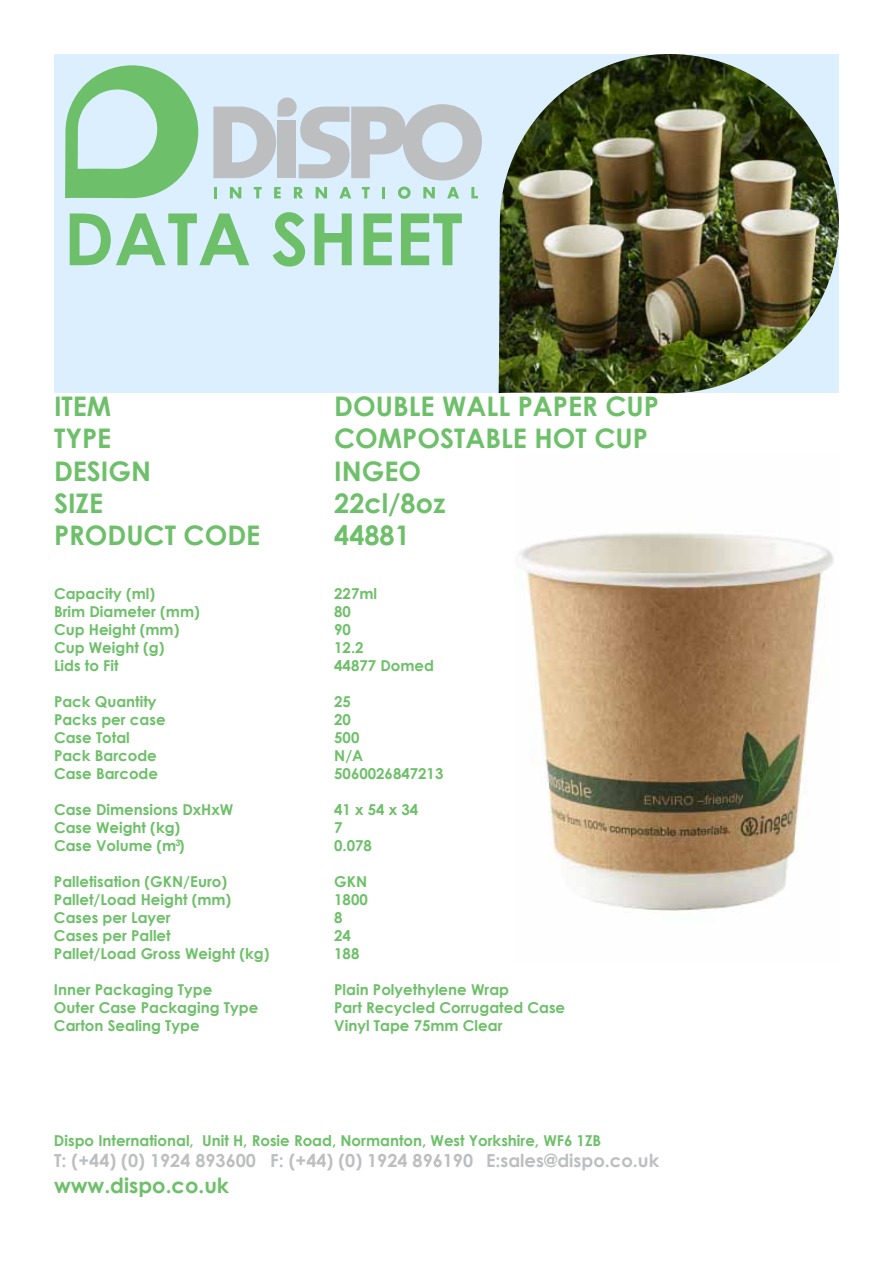
<style>
.page{position:relative;width:893px;height:1263px;background:#fff}
.page>*{position:absolute;margin:0;border:0;box-sizing:border-box;transform-origin:0 0}
.t1{font:700 72px "Century Gothic";color:#6dc069}
.t2{font:700 27px/32.4px "Century Gothic";color:#6dc069}
.t3{font:700 21px "Century Gothic";color:#6dc069}
.t4{font:700 18px "Century Gothic";color:#bcbec0}
.t5{font:700 15px/18px "Century Gothic";color:#6dc069}
.t6{font:700 9px "Century Gothic";color:#6dc069}
</style>
<div class="page">
<div style="left:54px;top:54px;width:785px;height:339px;background:#dbefff"></div>
<img style="left:499px;top:54px;width:340px;height:339px">
<svg style="left:214px;top:187px;width:3px;height:11px"></svg>
<svg style="left:230px;top:187px;width:11px;height:11px"></svg>
<svg style="left:254px;top:187px;width:8px;height:11px"></svg>
<svg style="left:274px;top:187px;width:7px;height:11px"></svg>
<svg style="left:294px;top:187px;width:9px;height:11px"></svg>
<svg style="left:316px;top:187px;width:11px;height:11px"></svg>
<svg style="left:339px;top:187px;width:12px;height:11px"></svg>
<svg style="left:362px;top:187px;width:8px;height:11px"></svg>
<svg style="left:382px;top:187px;width:3px;height:11px"></svg>
<svg style="left:398px;top:187px;width:13px;height:12px"></svg>
<svg style="left:423px;top:187px;width:12px;height:11px"></svg>
<svg style="left:447px;top:187px;width:12px;height:11px"></svg>
<svg style="left:471px;top:187px;width:7px;height:11px"></svg>
<svg style="left:65px;top:65px;width:133px;height:134px"></svg>
<svg style="left:213px;top:97px;width:269px;height:83px"></svg>
<img style="left:519px;top:532px;width:315px;height:379px">
<h1 class="t1" style="left:64px;top:184px;width:400px">DATA SHEET</h1>
<h2 class="t2" style="left:54px;top:388px;width:208px">ITEM<br>TYPE<br>DESIGN<br>SIZE<br>PRODUCT CODE</h2>
<p class="t5" style="left:54px;top:584px;width:147px">Capacity (ml)<br>Brim Diameter (mm)<br>Cup Height (mm)<br>Cup Weight (g)<br>Lids to Fit</p>
<p class="t5" style="left:54px;top:692px;width:113px">Pack Quantity<br>Packs per case<br>Case Total<br>Pack Barcode<br>Case Barcode</p>
<p class="t5" style="left:54px;top:800px;width:181px">Case Dimensions DxHxW<br>Case Weight (kg)<br>Case Volume (m )</p>
<p class="t5" style="left:54px;top:872px;width:217px">Palletisation (GKN/Euro)<br>Pallet/Load Height (mm)<br>Cases per Layer<br>Cases per Pallet<br>Pallet/Load Gross Weight (kg)</p>
<p class="t5" style="left:54px;top:980px;width:206px">Inner Packaging Type<br>Outer Case Packaging Type<br>Carton Sealing Type</p>
<p class="t6" style="left:175px;top:836px;width:7px">3</p>
<h2 class="t2" style="left:334px;top:388px;width:326px">DOUBLE WALL PAPER CUP<br>COMPOSTABLE HOT CUP<br>INGEO<br>22cl/8oz<br>44881</h2>
<p class="t5" style="left:334px;top:584px;width:101px">227ml<br>80<br>90<br>12.2<br>44877 Domed</p>
<p class="t5" style="left:334px;top:692px;width:111px">25<br>20<br>500<br>N/A<br>5060026847213</p>
<p class="t5" style="left:334px;top:800px;width:85px">41 x 54 x 34<br>7<br>0.078</p>
<p class="t5" style="left:334px;top:872px;width:35px">GKN<br>1800<br>8<br>24<br>188</p>
<p class="t5" style="left:334px;top:980px;width:232px">Plain Polyethylene Wrap<br>Part Recycled Corrugated Case<br>Vinyl Tape 75mm Clear</p>
<p class="t5" style="left:54px;top:1131px;width:549px">Dispo International, Unit H, Rosie Road, Normanton, West Yorkshire, WF6 1ZB</p>
<p class="t4" style="left:54px;top:1147px;width:607px">T: (+44) (0) 1924 893600 F: (+44) (0) 1924 896190 E:sales@dispo.co.uk</p>
<h3 class="t3" style="left:54px;top:1169px;width:177px">www.dispo.co.uk</h3>
</div>
